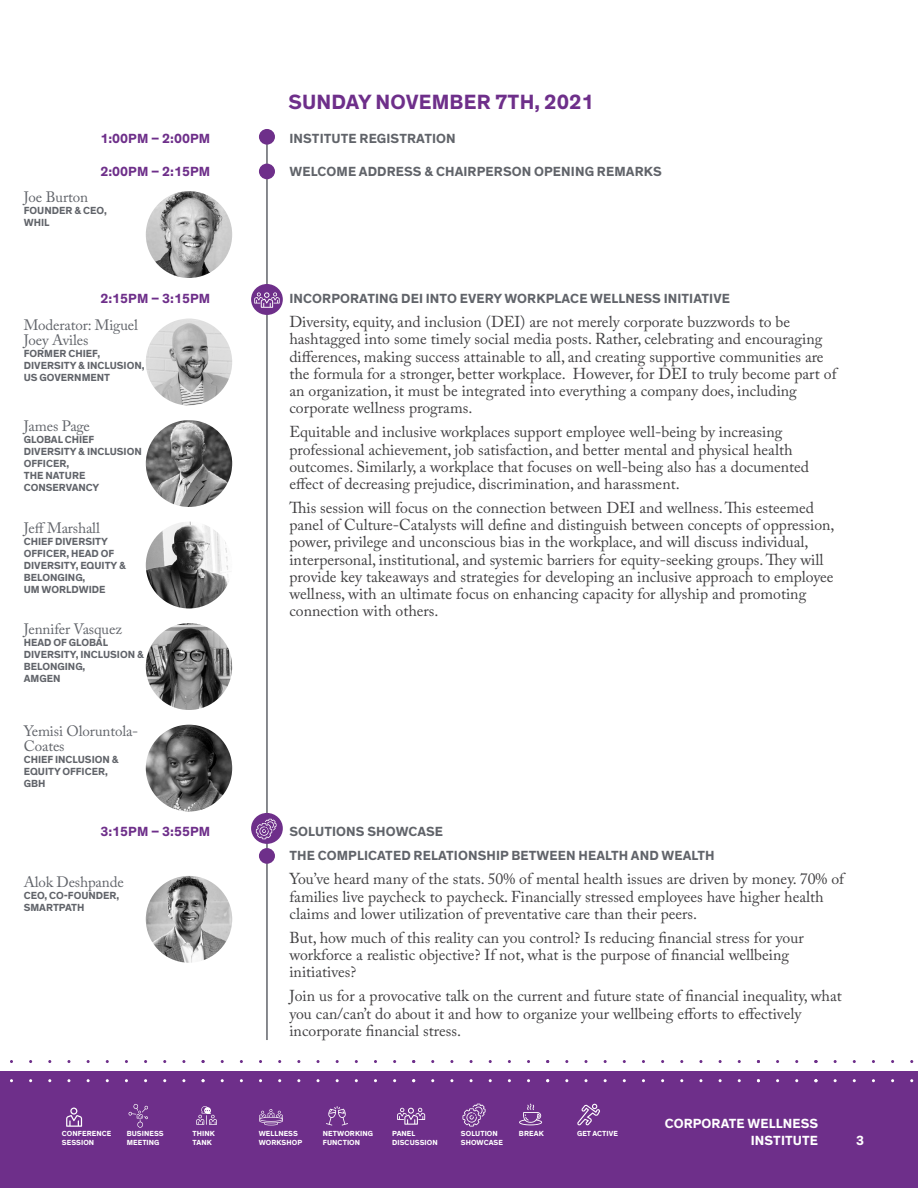
<style>
.page{position:relative;width:918px;height:1188px;background:#fff}
.page>*{position:absolute;margin:0;border:0;box-sizing:border-box;transform-origin:0 0}
.t1{font:700 21px "Theinhardt";letter-spacing:.01em;color:#6e2f8a}
.t2{font:15.75px/17.2px "Adobe Caslon Pro";color:#414042}
.t3{font:15px/15px "Adobe Caslon Pro";letter-spacing:-.01em;color:#61646a}
.t4{font:700 13.5px/24.8px "Theinhardt";letter-spacing:.01em;color:#61646a}
.t5{font:700 13.5px "Theinhardt";letter-spacing:.005em;color:#6e2f8a}
.t6{font:700 13.5px/16.5px "Theinhardt";letter-spacing:.01em;color:#fff;text-align:right}
.t7{font:700 10.5px/12px "Theinhardt";color:#61646a}
.t8{font:700 7.5px/9px "Theinhardt";letter-spacing:.01em;color:#fff}
</style>
<div class="page">
<div style="left:0;top:1071px;width:918px;height:117px;background:#6e2f8a"></div>
<svg style="left:397px;top:1108px;width:28px;height:17px"></svg>
<svg style="left:259px;top:1109px;width:24px;height:16px"></svg>
<svg style="left:196px;top:1106px;width:21px;height:19px"></svg>
<svg style="left:66px;top:1108px;width:16px;height:19px"></svg>
<svg style="left:584px;top:1060px;width:4px;height:3px"></svg>
<svg style="left:326px;top:1106px;width:22px;height:19px"></svg>
<svg style="left:463px;top:1104px;width:23px;height:22px"></svg>
<svg style="left:519px;top:1104px;width:23px;height:21px"></svg>
<svg style="left:577px;top:1104px;width:23px;height:21px"></svg>
<svg style="left:129px;top:1104px;width:19px;height:24px"></svg>
<hr style="left:266px;top:137px;width:2px;height:903px;background:#61646a">
<img style="left:146px;top:319px;width:86px;height:86px;border-radius:43px">
<img style="left:146px;top:522px;width:86px;height:86px;border-radius:43px">
<img style="left:146px;top:191px;width:86px;height:87px;border-radius:43px">
<img style="left:146px;top:420px;width:86px;height:87px;border-radius:43px">
<img style="left:146px;top:623px;width:86px;height:87px;border-radius:43px">
<img style="left:146px;top:725px;width:86px;height:87px;border-radius:43px">
<img style="left:146px;top:876px;width:86px;height:87px;border-radius:43px">
<div style="left:259px;top:129px;width:16px;height:16px;background:#6e2f8a;border-radius:50%"></div>
<div style="left:259px;top:164px;width:16px;height:15px;background:#6e2f8a;border-radius:50%"></div>
<div style="left:259px;top:848px;width:16px;height:16px;background:#6e2f8a;border-radius:50%"></div>
<div style="left:251px;top:284px;width:32px;height:31px;background:#6e2f8a;border-radius:50%"></div>
<svg style="left:254px;top:292px;width:26px;height:16px"></svg>
<div style="left:251px;top:813px;width:32px;height:31px;background:#6e2f8a;border-radius:50%"></div>
<svg style="left:256px;top:819px;width:21px;height:20px"></svg>
<h1 class="t1" style="left:288px;top:89px;width:307px">SUNDAY NOVEMBER 7TH, 2021</h1>
<p class="t5" style="left:100px;top:130px;width:111px">1:00PM – 2:00PM</p>
<p class="t4" style="left:289px;top:126px;width:168px">INSTITUTE REGISTRATION</p>
<p class="t5" style="left:100px;top:163px;width:111px">2:00PM – 2:15PM</p>
<p class="t4" style="left:289px;top:160px;width:374px">WELCOME ADDRESS &amp; CHAIRPERSON OPENING REMARKS</p>
<p class="t3" style="left:24px;top:190px;width:66px">Joe Burton</p>
<p class="t7" style="left:24px;top:205px;width:85px">FOUNDER &amp; CEO,<br>WHIL</p>
<p class="t5" style="left:100px;top:290px;width:111px">2:15PM – 3:15PM</p>
<p class="t4" style="left:289px;top:286px;width:442px">INCORPORATING DEI INTO EVERY WORKPLACE WELLNESS INITIATIVE</p>
<p class="t2" style="left:289px;top:313px;width:549px">Diversity, equity, and inclusion (DEI) are not merely corporate buzzwords to be hashtagged into some timely social media posts. Rather, celebrating and encouraging differences, making success attainable to all, and creating supportive communities are the formula for a stronger, better workplace. However, for DEI to truly become part of an organization, it must be integrated into everything a company does, including corporate wellness programs.</p>
<p class="t2" style="left:289px;top:423px;width:521px">Equitable and inclusive workplaces support employee well-being by increasing professional achievement, job satisfaction, and better mental and physical health outcomes. Similarly, a workplace that focuses on well-being also has a documented effect of decreasing prejudice, discrimination, and harassment.</p>
<p class="t2" style="left:289px;top:499px;width:547px">This session will focus on the connection between DEI and wellness. This esteemed panel of Culture-Catalysts will define and distinguish between concepts of oppression, power, privilege and unconscious bias in the workplace, and will discuss individual, interpersonal, institutional, and systemic barriers for equity-seeking groups. They will provide key takeaways and strategies for developing an inclusive approach to employee wellness, with an ultimate focus on enhancing capacity for allyship and promoting connection with others.</p>
<p class="t3" style="left:24px;top:317px;width:116px">Moderator: Miguel<br>Joey Aviles</p>
<p class="t7" style="left:24px;top:347px;width:122px">FORMER CHIEF,<br>DIVERSITY &amp; INCLUSION,<br>US GOVERNMENT</p>
<p class="t3" style="left:24px;top:418px;width:68px">James Page</p>
<p class="t7" style="left:24px;top:434px;width:120px">GLOBAL CHIEF<br>DIVERSITY &amp; INCLUSION<br>OFFICER,<br>THE NATURE<br>CONSERVANCY</p>
<p class="t3" style="left:24px;top:520px;width:78px">Jeff Marshall</p>
<p class="t7" style="left:24px;top:535px;width:104px">CHIEF DIVERSITY<br>OFFICER, HEAD OF<br>DIVERSITY, EQUITY &amp;<br>BELONGING,<br>UM WORLDWIDE</p>
<p class="t3" style="left:24px;top:622px;width:100px">Jennifer Vasquez</p>
<p class="t7" style="left:24px;top:637px;width:122px">HEAD OF GLOBAL<br>DIVERSITY, INCLUSION &amp;<br>BELONGING,<br>AMGEN</p>
<p class="t3" style="left:24px;top:723px;width:116px">Yemisi Oloruntola-<br>Coates</p>
<p class="t7" style="left:24px;top:753px;width:96px">CHIEF INCLUSION &amp;<br>EQUITY OFFICER,<br>GBH</p>
<p class="t5" style="left:100px;top:823px;width:111px">3:15PM – 3:55PM</p>
<p class="t4" style="left:289px;top:819px;width:427px">SOLUTIONS SHOWCASE<br>THE COMPLICATED RELATIONSHIP BETWEEN HEALTH AND WEALTH</p>
<p class="t2" style="left:289px;top:870px;width:556px">You’ve heard many of the stats. 50% of mental health issues are driven by money. 70% of families live paycheck to paycheck. Financially stressed employees have higher health claims and lower utilization of preventative care than their peers.</p>
<p class="t2" style="left:289px;top:929px;width:516px">But, how much of this reality can you control? Is reducing financial stress for your workforce a realistic objective? If not, what is the purpose of financial wellbeing initiatives?</p>
<p class="t2" style="left:289px;top:987px;width:554px">Join us for a provocative talk on the current and future state of financial inequality, what you can/can’t do about it and how to organize your wellbeing efforts to effectively incorporate financial stress.</p>
<p class="t3" style="left:24px;top:874px;width:101px">Alok Deshpande</p>
<p class="t7" style="left:24px;top:890px;width:97px">CEO, CO-FOUNDER,<br>SMARTPATH</p>
<p class="t6" style="left:665px;top:1116px;width:155px">CORPORATE WELLNESS<br>INSTITUTE</p>
<p class="t8" style="left:62px;top:1129px;width:51px">CONFERENCE<br>SESSION</p>
<p class="t8" style="left:323px;top:1129px;width:52px">NETWORKING<br>FUNCTION</p>
<p class="t8" style="left:127px;top:1129px;width:38px">BUSINESS<br>MEETING</p>
<p class="t6" style="left:856px;top:1132px;width:9px">3</p>
<p class="t8" style="left:193px;top:1129px;width:24px">THINK<br>TANK</p>
<p class="t8" style="left:392px;top:1129px;width:47px">PANEL<br>DISCUSSION</p>
<p class="t8" style="left:461px;top:1129px;width:44px">SOLUTION<br>SHOWCASE</p>
<p class="t8" style="left:259px;top:1129px;width:41px">WELLNESS</p>
<p class="t8" style="left:519px;top:1129px;width:26px">BREAK</p>
<p class="t8" style="left:577px;top:1129px;width:43px">GET ACTIVE</p>
<p class="t8" style="left:259px;top:1138px;width:45px">WORKSHOP</p>
</div>
